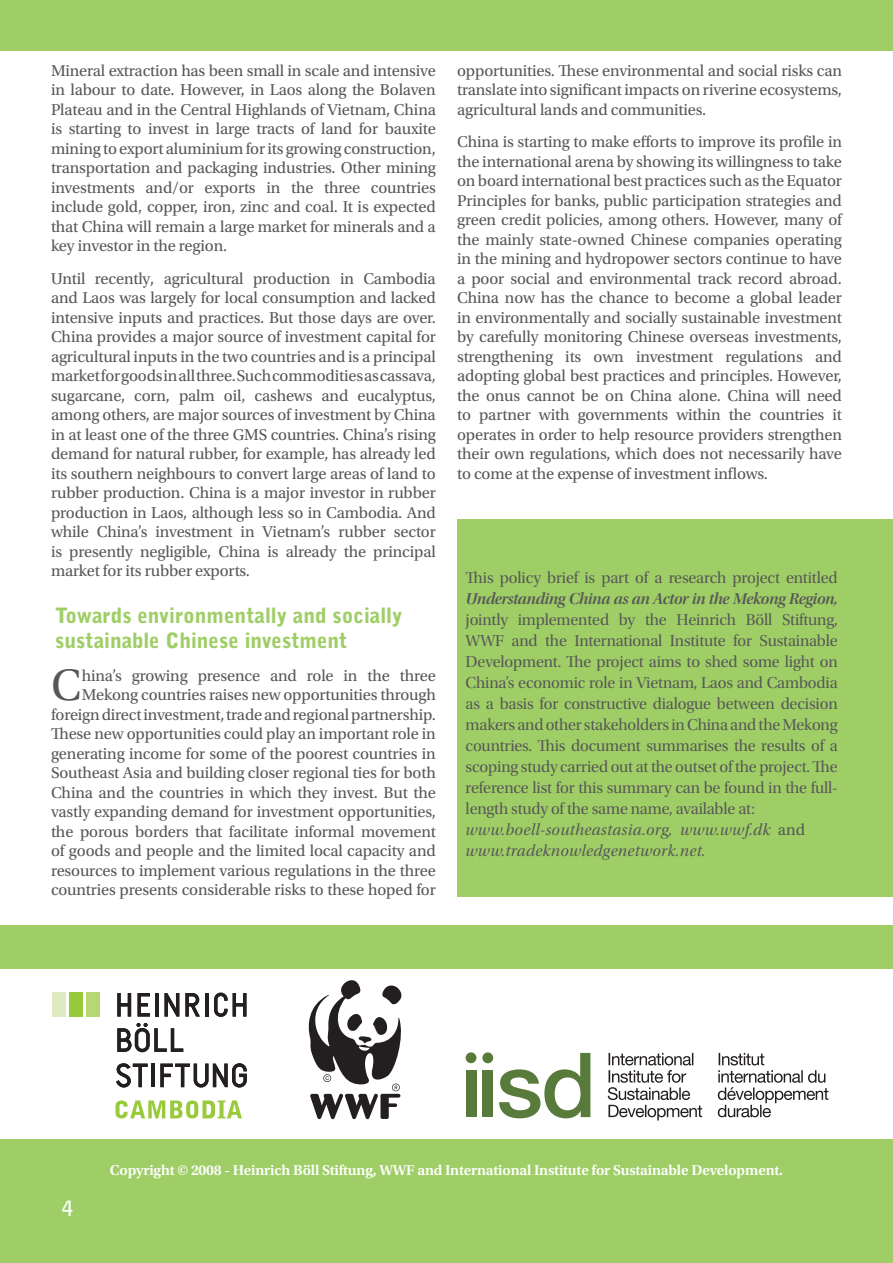
<style>
.page{position:relative;width:893px;height:1263px;background:#fff}
.page>*{position:absolute;margin:0;border:0;box-sizing:border-box;transform-origin:0 0}
.t1{font:46.35px "Utopia Std";color:#575757}
.t2{font:900 21px/25.5px "Bell Gothic Std";color:#9fce66}
.t3{font:700 21px "Bell Gothic Std";color:#fff}
.t4{font:16.5px/19.5px "Utopia Std";letter-spacing:-.01em;color:#575757;text-align:justify}
.t5{font:16.5px/21px "Utopia Std Subh";letter-spacing:-.01em;color:#575757;text-align:justify}
.t6{font:16.5px "Utopia Std Subh It";letter-spacing:.02em;color:#575757}
.t7{font:600 15px "Utopia Std";letter-spacing:-.01em;color:#fff}
.s1{font-family:"Utopia Std Semibold Disp It"}
.s2{font-family:"Utopia Std"}
</style>
<div class="page">
<div style="left:457px;top:519px;width:436px;height:377px;background:#9fce66"></div>
<div style="left:0;top:1139px;width:893px;height:124px;background:#9fce66"></div>
<div style="left:0;top:0;width:893px;height:51px;background:#9fce66"></div>
<div style="left:466px;top:1071px;width:10px;height:46px;background:#587a3a"></div>
<div style="left:483px;top:1071px;width:10px;height:46px;background:#587a3a"></div>
<svg style="left:499px;top:1053px;width:91px;height:65px"></svg>
<div style="left:466px;top:1052px;width:10px;height:11px;background:#587a3a;border-radius:50%"></div>
<div style="left:482px;top:1052px;width:11px;height:11px;background:#587a3a;border-radius:50%"></div>
<svg style="left:608px;top:1053px;width:94px;height:67px"></svg>
<svg style="left:718px;top:1053px;width:110px;height:64px"></svg>
<svg style="left:117px;top:993px;width:14px;height:23px"></svg>
<svg style="left:138px;top:993px;width:12px;height:23px"></svg>
<hr style="left:155px;top:993px;width:3px;height:23px;background:#231f20">
<svg style="left:165px;top:993px;width:14px;height:23px"></svg>
<svg style="left:185px;top:993px;width:15px;height:23px"></svg>
<hr style="left:205px;top:993px;width:3px;height:23px;background:#231f20">
<svg style="left:214px;top:993px;width:32px;height:24px"></svg>
<svg style="left:117px;top:1023px;width:66px;height:29px"></svg>
<svg style="left:116px;top:1063px;width:32px;height:24px"></svg>
<hr style="left:152px;top:1063px;width:3px;height:24px;background:#231f20">
<svg style="left:160px;top:1063px;width:87px;height:24px"></svg>
<svg style="left:115px;top:1100px;width:127px;height:18px"></svg>
<div style="left:86px;top:992px;width:14px;height:25px;background:#b7d774"></div>
<div style="left:69px;top:992px;width:14px;height:25px;background:#99ca3b"></div>
<div style="left:52px;top:992px;width:14px;height:25px;background:#deebc1"></div>
<div style="left:0;top:925px;width:893px;height:43px;background:#9fce66"></div>
<svg style="left:308px;top:980px;width:94px;height:139px"></svg>
<p class="t4" style="left:51px;top:61px;width:386px">Mineral extraction has been small in scale and intensive in labour to date. However, in Laos along the Bolaven Plateau and in the Central Highlands of Vietnam, China is starting to invest in large tracts of land for bauxite mining to export aluminium for its growing construction, transportation and packaging industries. Other mining investments and/or exports in the three countries include gold, copper, iron, zinc and coal. It is expected that China will remain a large market for minerals and a key investor in the region.</p>
<p class="t4" style="left:51px;top:269px;width:386px">Until recently, agricultural production in Cambodia and Laos was largely for local consumption and lacked intensive inputs and practices. But those days are over.<br>China provides a major source of investment capital for agricultural inputs in the two countries and is a principal market for goods in all three. Such commodities as cassava, sugarcane, corn, palm oil, cashews and eucalyptus, among others, are major sources of investment by China in at least one of the three GMS countries. China’s rising demand for natural rubber, for example, has already led its southern neighbours to convert large areas of land to rubber production. China is a major investor in rubber production in Laos, although less so in Cambodia. And while China’s investment in Vietnam’s rubber sector is presently negligible, China is already the principal market for its rubber exports.</p>
<p class="t2" style="left:55px;top:603px;width:349px">Towards environmentally and socially sustainable Chinese investment</p>
<p class="t1" style="left:51px;top:660px;width:32px">C</p>
<p class="t4" style="left:51px;top:666px;width:386px;text-align:right">hina’s growing presence and role in the three Mekong countries raises new opportunities through foreign direct investment, trade and regional partnership.<br>These new opportunities could play an important role in generating income for some of the poorest countries in Southeast Asia and building closer regional ties for both China and the countries in which they invest. But the vastly expanding demand for investment opportunities, the porous borders that facilitate informal movement of goods and people and the limited local capacity and resources to implement various regulations in the three countries presents considerable risks to these hoped for</p>
<p class="t4" style="left:457px;top:61px;width:386px">opportunities. These environmental and social risks can translate into significant impacts on riverine ecosystems, agricultural lands and communities.</p>
<p class="t4" style="left:457px;top:132px;width:386px">China is starting to make efforts to improve its profile in the international arena by showing its willingness to take on board international best practices such as the Equator Principles for banks, public participation strategies and green credit policies, among others. However, many of the mainly state-owned Chinese companies operating in the mining and hydropower sectors continue to have a poor social and environmental track record abroad.<br>China now has the chance to become a global leader in environmentally and socially sustainable investment by carefully monitoring Chinese overseas investments, strengthening its own investment regulations and adopting global best practices and principles. However, the onus cannot be on China alone. China will need to partner with governments within the countries it operates in order to help resource providers strengthen their own regulations, which does not necessarily have to come at the expense of investment inflows.</p>
<p class="t5" style="left:466px;top:568px;width:374px">This policy brief is part of a research project entitled <span class="s1">Understanding China as an Actor in the Mekong Region, </span>jointly implemented by the Heinrich Böll Stiftung, WWF and the International Institute for Sustainable Development. The project aims to shed some light on China’s economic role in Vietnam, Laos and Cambodia as a basis for constructive dialogue between decision makers and other stakeholders in China and the Mekong countries. This document summarises the results of a scoping study carried out at the outset of the project. The reference list for this summary can be found in the full&shy;length study of the same name, available at:</p>
<p class="t6" style="left:466px;top:821px;width:341px">www.boell-southeastasia.org, www.wwf.dk <span class="s2">and</span></p>
<p class="t6" style="left:466px;top:842px;width:241px">www.tradeknowledgenetwork.net.</p>
<p class="t3" style="left:62px;top:1195px;width:13px">4</p>
<p class="t7" style="left:110px;top:1162px;width:675px">Copyright © 2008 - Heinrich Böll Stiftung, WWF and International Institute for Sustainable Development.</p>
</div>
